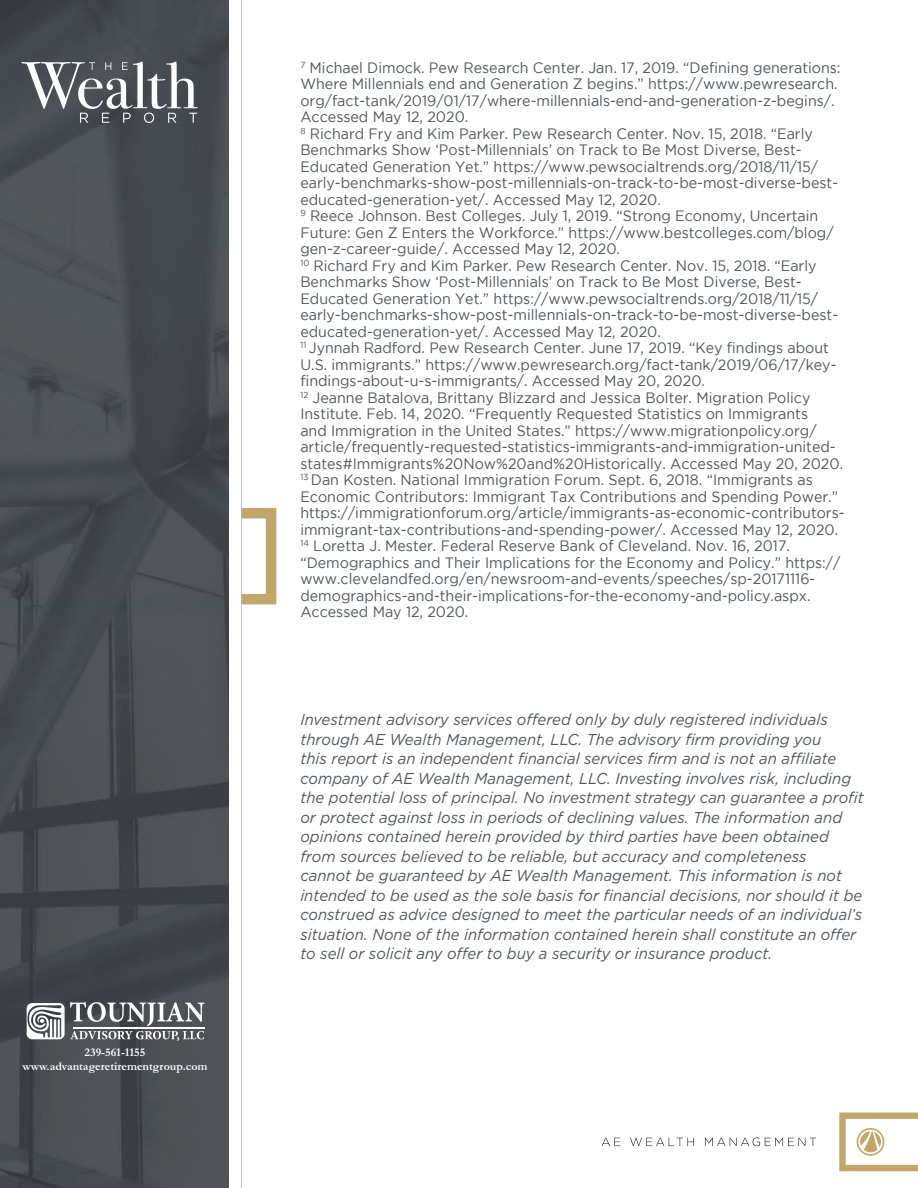
<style>
.page{position:relative;width:918px;height:1188px;background:#fff}
.page>*{position:absolute;margin:0;border:0;box-sizing:border-box;transform-origin:0 0}
.t1{font:italic 15.75px/19.5px "Gotham";color:#50555a;scale:.95 1}
.t2{font:15px/16.5px "Gotham";color:#50555a;scale:.95 1}
.t3{font:700 11.85px/14.2px "Garamond";color:#fff;text-align:center}
</style>
<div class="page">
<svg style="left:242px;top:508px;width:34px;height:96px"></svg>
<hr style="left:240px;top:0;width:2px;height:1188px;background:#bababa">
<img style="left:0;top:0;width:229px;height:1188px">
<svg style="left:21px;top:61px;width:177px;height:62px"></svg>
<svg style="left:839px;top:1113px;width:79px;height:58px"></svg>
<svg style="left:602px;top:1138px;width:18px;height:8px"></svg>
<svg style="left:630px;top:1138px;width:64px;height:8px"></svg>
<svg style="left:705px;top:1138px;width:111px;height:8px"></svg>
<svg style="left:27px;top:1002px;width:177px;height:39px"></svg>
<hr style="left:73px;top:1027px;width:132px;height:2px;background:#fff">
<p class="t3" style="left:22px;top:1045px;width:187px">239-561-1155 www.advantageretirementgroup.com</p>
<p class="t2" style="left:300px;top:59px;width:574px"><sup>7</sup> Michael Dimock. Pew Research Center. Jan. 17, 2019. “Defining generations:<br>Where Millennials end and Generation Z begins.” https://www.pewresearch. org/fact-tank/2019/01/17/where-millennials-end-and-generation-z-begins/.<br>Accessed May 12, 2020.<br><sup>8</sup> Richard Fry and Kim Parker. Pew Research Center. Nov. 15, 2018. “Early Benchmarks Show ‘Post-Millennials’ on Track to Be Most Diverse, Best-Educated Generation Yet.” https://www.pewsocialtrends.org/2018/11/15/ early-benchmarks-show-post-millennials-on-track-to-be-most-diverse-best&shy;educated-generation-yet/. Accessed May 12, 2020.<br><sup>9</sup> Reece Johnson. Best Colleges. July 1, 2019. “Strong Economy, Uncertain Future: Gen Z Enters the Workforce.” https://www.bestcolleges.com/blog/ gen-z-career-guide/. Accessed May 12, 2020.<br><sup>10</sup> Richard Fry and Kim Parker. Pew Research Center. Nov. 15, 2018. “Early Benchmarks Show ‘Post-Millennials’ on Track to Be Most Diverse, Best-Educated Generation Yet.” https://www.pewsocialtrends.org/2018/11/15/ early-benchmarks-show-post-millennials-on-track-to-be-most-diverse-best&shy;educated-generation-yet/. Accessed May 12, 2020.<br><sup>11</sup> Jynnah Radford. Pew Research Center. June 17, 2019. “Key findings about U.S. immigrants.” https://www.pewresearch.org/fact-tank/2019/06/17/key&shy;findings-about-u-s-immigrants/. Accessed May 20, 2020.<br><sup>12</sup> Jeanne Batalova, Brittany Blizzard and Jessica Bolter. Migration Policy Institute. Feb. 14, 2020. “Frequently Requested Statistics on Immigrants<br>and Immigration in the United States.” https://www.migrationpolicy.org/ article/frequently-requested-statistics-immigrants-and-immigration-united&shy;states#Immigrants%20Now%20and%20Historically. Accessed May 20, 2020.<br><sup>13</sup> Dan Kosten. National Immigration Forum. Sept. 6, 2018. “Immigrants as Economic Contributors: Immigrant Tax Contributions and Spending Power.” https://immigrationforum.org/article/immigrants-as-economic-contributors&shy;immigrant-tax-contributions-and-spending-power/. Accessed May 12, 2020.<br><sup>14</sup> Loretta J. Mester. Federal Reserve Bank of Cleveland. Nov. 16, 2017. “Demographics and Their Implications for the Economy and Policy.” https:// www.clevelandfed.org/en/newsroom-and-events/speeches/sp-20171116- demographics-and-their-implications-for-the-economy-and-policy.aspx.<br>Accessed May 12, 2020.</p>
<p class="t1" style="left:300px;top:710px;width:595px">Investment advisory services offered only by duly registered individuals through AE Wealth Management, LLC. The advisory firm providing you<br>this report is an independent financial services firm and is not an affiliate company of AE Wealth Management, LLC. Investing involves risk, including the potential loss of principal. No investment strategy can guarantee a profit or protect against loss in periods of declining values. The information and opinions contained herein provided by third parties have been obtained from sources believed to be reliable, but accuracy and completeness<br>cannot be guaranteed by AE Wealth Management. This information is not intended to be used as the sole basis for financial decisions, nor should it be construed as advice designed to meet the particular needs of an individual’s situation. None of the information contained herein shall constitute an offer to sell or solicit any offer to buy a security or insurance product.</p>
</div>
